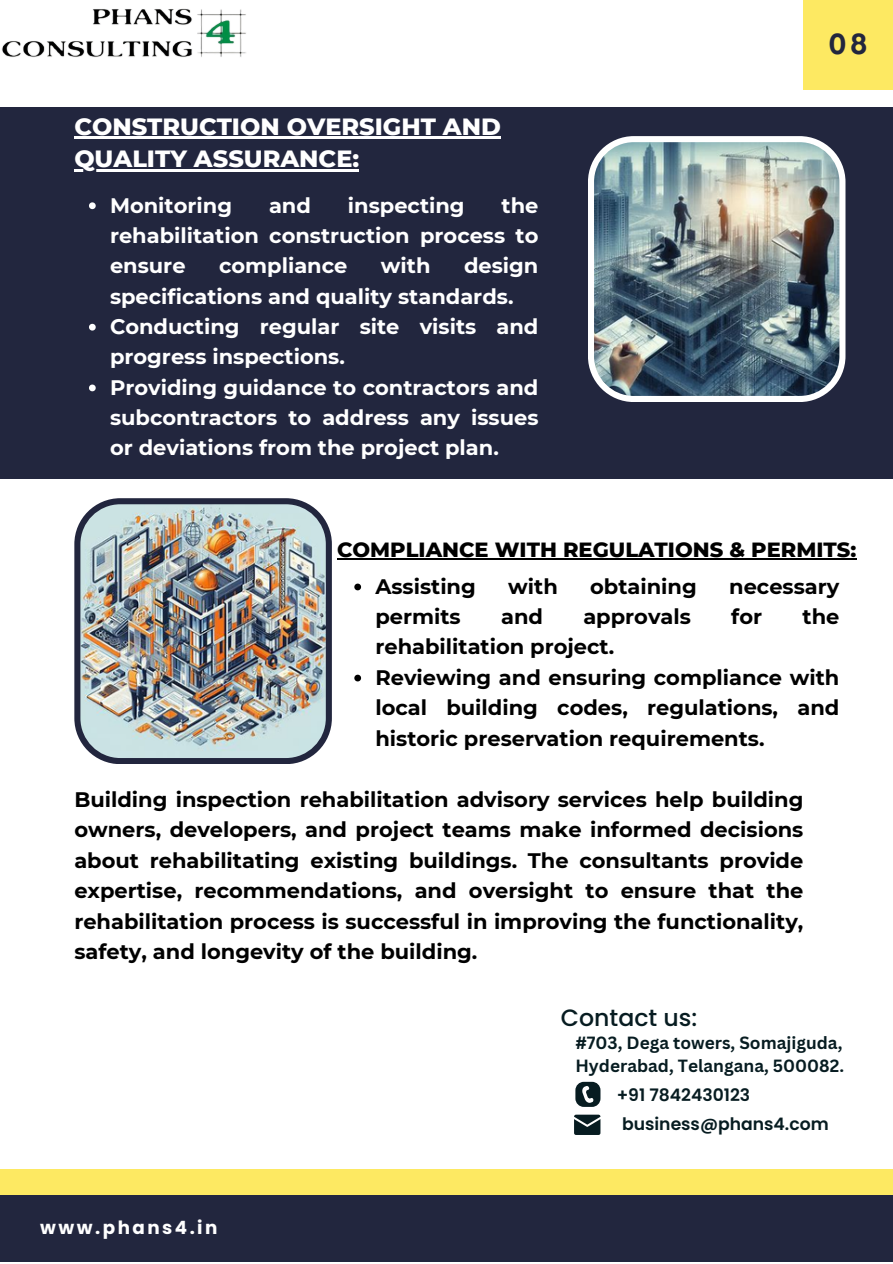
<style>
.page{position:relative;width:893px;height:1264px;background:#fff}
.page>*{position:absolute;margin:0;border:0;box-sizing:border-box;transform-origin:0 0}
.t1{font:700 27px "Nourd";color:#22263e}
.t2{font:800 24px/32.5px "Montserrat";color:#fff}
.t3{font:500 23.55px "Poppins";color:#071c21}
.t4{font:700 21px/30.3px "Montserrat";color:#000;text-align:justify}
.t5{font:700 21px/30.3px "Montserrat";color:#fff;text-align:justify}
.t6{font:800 21px "Montserrat";color:#000}
.t7{font:700 18.3px "Poppins";letter-spacing:.135em;color:#fff}
.t8{font:700 17.25px "Canva Sans";color:#071c21}
.t9{font:600 17.25px "Poppins";color:#071c21}
</style>
<div class="page">
<div style="left:803px;top:0;width:89px;height:89px;background:#fde962"></div>
<div style="left:0;top:107px;width:892px;height:371px;background:#22263e"></div>
<img style="left:588px;top:136px;width:257px;height:266px">
<div style="left:0;top:1194px;width:892px;height:68px;background:#22263e"></div>
<div style="left:0;top:1168px;width:892px;height:26px;background:#fde962"></div>
<img style="left:1px;top:8px;width:245px;height:49px">
<img style="left:74px;top:498px;width:258px;height:266px">
<svg style="left:575px;top:1081px;width:25px;height:25px"></svg>
<svg style="left:574px;top:1114px;width:26px;height:20px"></svg>
<hr style="left:74px;top:137px;width:427px;height:2px;background:#fff">
<hr style="left:74px;top:169px;width:285px;height:3px;background:#fff">
<svg style="left:89px;top:202px;width:7px;height:7px"></svg>
<svg style="left:89px;top:324px;width:7px;height:6px"></svg>
<svg style="left:89px;top:384px;width:7px;height:7px"></svg>
<hr style="left:337px;top:558px;width:519px;height:1px;background:#000">
<svg style="left:354px;top:583px;width:7px;height:7px"></svg>
<svg style="left:354px;top:674px;width:7px;height:7px"></svg>
<p class="t2" style="left:74px;top:110px;width:428px">CONSTRUCTION OVERSIGHT AND<br>QUALITY ASSURANCE:</p>
<p class="t5" style="left:110px;top:190px;width:123px">Monitoring</p>
<p class="t5" style="left:269px;top:190px;width:43px">and</p>
<p class="t5" style="left:348px;top:190px;width:118px">inspecting</p>
<p class="t5" style="left:110px;top:190px;width:430px;text-indent:391px">the rehabilitation construction process to ensure</p>
<p class="t5" style="left:110px;top:250px;width:430px;text-indent:354px">design specifications and quality standards.</p>
<p class="t5" style="left:110px;top:311px;width:430px">Conducting regular site visits and progress inspections.</p>
<p class="t5" style="left:110px;top:372px;width:430px">Providing guidance to contractors and subcontractors to address any issues or deviations from the project plan.</p>
<p class="t5" style="left:219px;top:250px;width:130px">compliance</p>
<p class="t5" style="left:381px;top:250px;width:51px">with</p>
<p class="t1" style="left:828px;top:27px;width:41px">08</p>
<p class="t6" style="left:337px;top:537px;width:521px">COMPLIANCE WITH REGULATIONS &amp; PERMITS:</p>
<p class="t4" style="left:375px;top:571px;width:102px">Assisting</p>
<p class="t4" style="left:508px;top:571px;width:51px">with</p>
<p class="t4" style="left:590px;top:571px;width:108px">obtaining</p>
<p class="t4" style="left:729px;top:571px;width:112px">necessary</p>
<p class="t4" style="left:375px;top:601px;width:87px">permits</p>
<p class="t4" style="left:501px;top:601px;width:43px">and</p>
<p class="t4" style="left:583px;top:601px;width:109px">approvals</p>
<p class="t4" style="left:731px;top:601px;width:32px">for</p>
<p class="t4" style="left:802px;top:601px;width:38px">the</p>
<p class="t4" style="left:375px;top:631px;width:240px">rehabilitation project.</p>
<p class="t4" style="left:375px;top:662px;width:465px">Reviewing and ensuring compliance with local building codes, regulations, and historic preservation requirements.</p>
<p class="t4" style="left:74px;top:784px;width:730px">Building inspection rehabilitation advisory services help building owners, developers, and project teams make informed decisions about rehabilitating existing buildings. The consultants provide expertise, recommendations, and oversight to ensure that the rehabilitation process is successful in improving the functionality, safety, and longevity of the building.</p>
<p class="t7" style="left:40px;top:1214px;width:179px">www.phans4.in</p>
<p class="t3" style="left:561px;top:1000px;width:138px">Contact us:</p>
<p class="t8" style="left:575px;top:1030px;width:268px">#703, Dega towers, Somajiguda,</p>
<p class="t8" style="left:575px;top:1053px;width:270px">Hyderabad, Telangana, 500082.</p>
<p class="t9" style="left:616px;top:1082px;width:135px">+91 7842430123</p>
<p class="t9" style="left:622px;top:1111px;width:208px">business@phans4.com</p>
</div>
